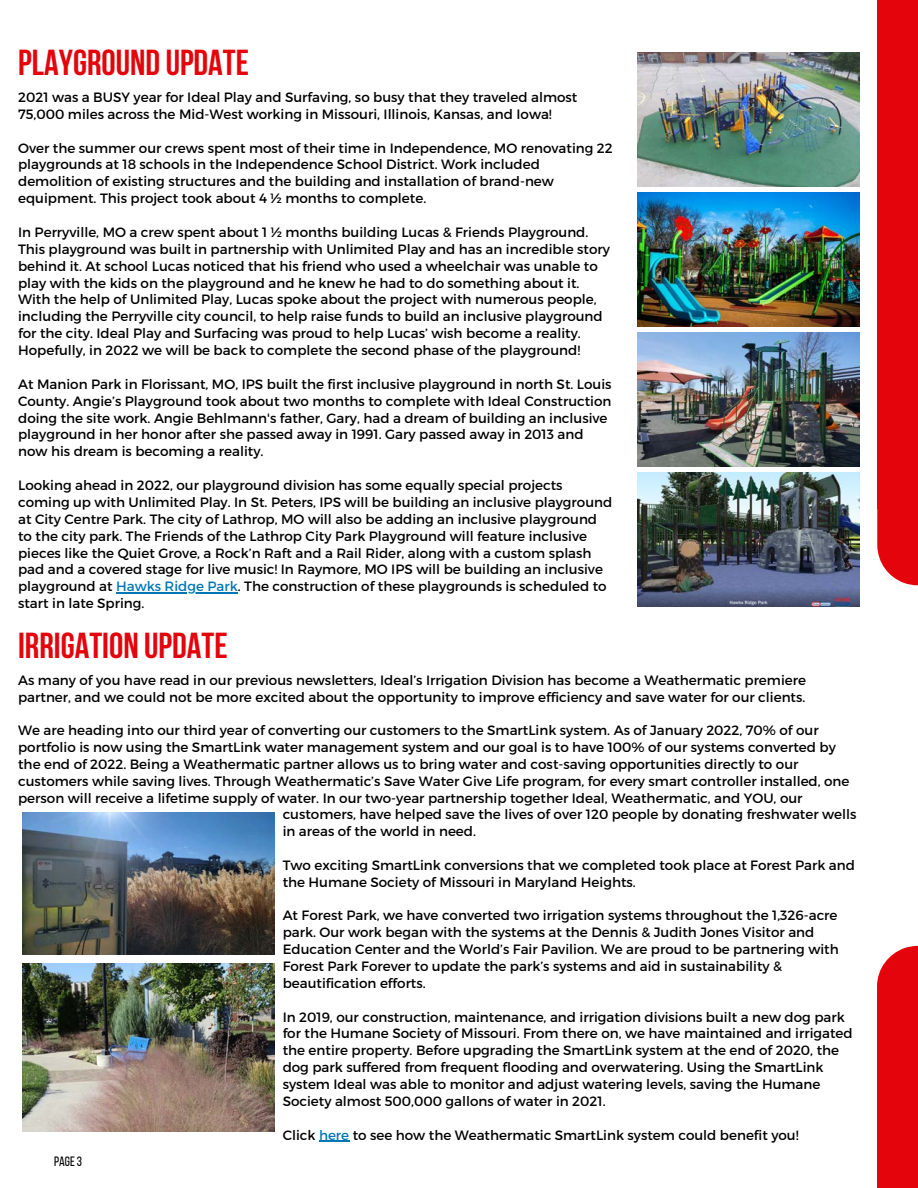
<style>
.page{position:relative;width:918px;height:1188px;background:#fff}
.page>*{position:absolute;margin:0;border:0;box-sizing:border-box;transform-origin:0 0}
.t1{font:700 36px "Bebas Neue";color:#e4040b}
.t2{font:13.5px/16.8px "Montserrat";color:#000}
.t3{font:13.5px "Bebas Neue";color:#000}
.s1{color:#0177b5}
</style>
<div class="page">
<img style="left:637px;top:192px;width:223px;height:134px">
<div style="left:877px;top:0;width:41px;height:509px;background:#e4040b"></div>
<svg style="left:877px;top:509px;width:41px;height:76px;background:#e72127"></svg>
<div style="left:877px;top:995px;width:41px;height:193px;background:#e4040b"></div>
<svg style="left:877px;top:946px;width:41px;height:49px"></svg>
<img style="left:22px;top:813px;width:252px;height:142px">
<img style="left:22px;top:964px;width:252px;height:167px">
<img style="left:637px;top:473px;width:223px;height:134px">
<img style="left:637px;top:333px;width:223px;height:133px">
<img style="left:637px;top:52px;width:223px;height:134px">
<hr style="left:116px;top:592px;width:122px;height:2px;background:#0177b5">
<hr style="left:319px;top:1141px;width:30px;height:1px;background:#0177b5">
<p class="t1" style="left:18px;top:48px;width:232px">PLAYGROUND UPDATE</p>
<p class="t2" style="left:18px;top:88px;width:561px">2021 was a BUSY year for Ideal Play and Surfaving, so busy that they traveled almost<br>75,000 miles across the Mid-West working in Missouri, Illinois, Kansas, and Iowa!</p>
<p class="t2" style="left:18px;top:139px;width:596px">Over the summer our crews spent most of their time in Independence, MO renovating 22 playgrounds at 18 schools in the Independence School District. Work included demolition of existing structures and the building and installation of brand-new equipment. This project took about 4 ½ months to complete.</p>
<p class="t2" style="left:18px;top:223px;width:593px">In Perryville, MO a crew spent about 1 ½ months building Lucas &amp; Friends Playground.<br>This playground was built in partnership with Unlimited Play and has an incredible story behind it. At school Lucas noticed that his friend who used a wheelchair was unable to play with the kids on the playground and he knew he had to do something about it.<br>With the help of Unlimited Play, Lucas spoke about the project with numerous people, including the Perryville city council, to help raise funds to build an inclusive playground for the city. Ideal Play and Surfacing was proud to help Lucas’ wish become a reality.<br>Hopefully, in 2022 we will be back to complete the second phase of the playground!</p>
<p class="t2" style="left:18px;top:375px;width:595px">At Manion Park in Florissant, MO, IPS built the first inclusive playground in north St. Louis County. Angie’s Playground took about two months to complete with Ideal Construction doing the site work. Angie Behlmann's father, Gary, had a dream of building an inclusive playground in her honor after she passed away in 1991. Gary passed away in 2013 and now his dream is becoming a reality.</p>
<p class="t2" style="left:18px;top:476px;width:596px">Looking ahead in 2022, our playground division has some equally special projects coming up with Unlimited Play. In St. Peters, IPS will be building an inclusive playground at City Centre Park. The city of Lathrop, MO will also be adding an inclusive playground to the city park. The Friends of the Lathrop City Park Playground will feature inclusive pieces like the Quiet Grove, a Rock’n Raft and a Rail Rider, along with a custom splash pad and a covered stage for live music! In Raymore, MO IPS will be building an inclusive playground at <span class="s1">Hawks Ridge Park</span>. The construction of these playgrounds is scheduled to start in late Spring.</p>
<p class="t1" style="left:18px;top:631px;width:211px">IRRIGATION UPDATE</p>
<p class="t2" style="left:18px;top:671px;width:789px">As many of you have read in our previous newsletters, Ideal’s Irrigation Division has become a Weathermatic premiere partner, and we could not be more excited about the opportunity to improve efficiency and save water for our clients.</p>
<p class="t2" style="left:18px;top:721px;width:833px">We are heading into our third year of converting our customers to the SmartLink system. As of January 2022, 70% of our portfolio is now using the SmartLink water management system and our goal is to have 100% of our systems converted by the end of 2022. Being a Weathermatic partner allows us to bring water and cost-saving opportunities directly to our customers while saving lives. Through Weathermatic’s Save Water Give Life program, for every smart controller installed, one person will receive a lifetime supply of water. In our two-year partnership together Ideal, Weathermatic, and YOU, our</p>
<p class="t3" style="left:54px;top:1156px;width:30px">Page 3</p>
<p class="t2" style="left:283px;top:805px;width:575px">customers, have helped save the lives of over 120 people by donating freshwater wells in areas of the world in need.</p>
<p class="t2" style="left:283px;top:856px;width:574px">Two exciting SmartLink conversions that we completed took place at Forest Park and the Humane Society of Missouri in Maryland Heights.</p>
<p class="t2" style="left:283px;top:906px;width:558px">At Forest Park, we have converted two irrigation systems throughout the 1,326-acre park. Our work began with the systems at the Dennis &amp; Judith Jones Visitor and Education Center and the World’s Fair Pavilion. We are proud to be partnering with Forest Park Forever to update the park’s systems and aid in sustainability &amp; beautification efforts.</p>
<p class="t2" style="left:283px;top:1008px;width:572px">In 2019, our construction, maintenance, and irrigation divisions built a new dog park for the Humane Society of Missouri. From there on, we have maintained and irrigated the entire property. Before upgrading the SmartLink system at the end of 2020, the dog park suffered from frequent flooding and overwatering. Using the SmartLink system Ideal was able to monitor and adjust watering levels, saving the Humane Society almost 500,000 gallons of water in 2021.</p>
<p class="t2" style="left:283px;top:1126px;width:517px">Click <span class="s1">here</span> to see how the Weathermatic SmartLink system could benefit you!</p>
</div>
